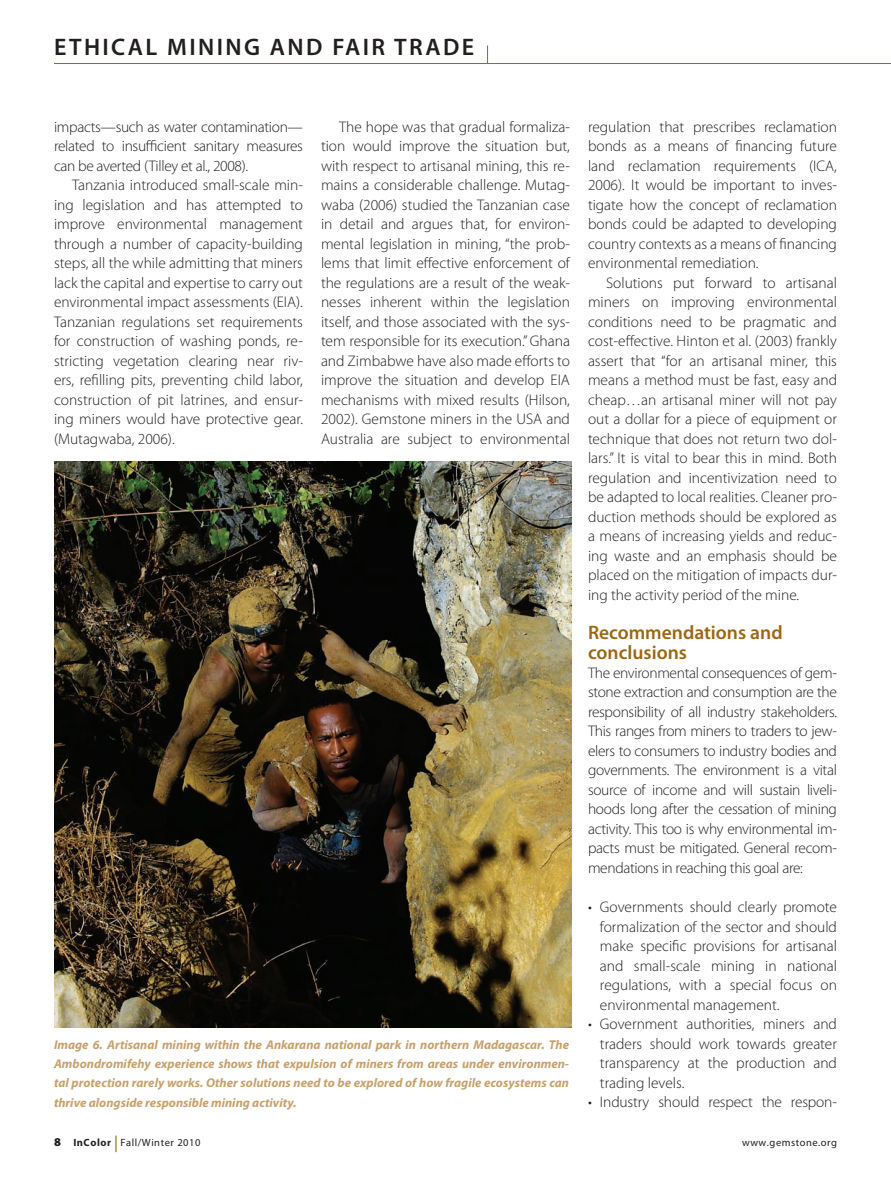
<style>
.page{position:relative;width:891px;height:1188px;background:#fff}
.page>*{position:absolute;margin:0;border:0;box-sizing:border-box;transform-origin:0 0}
.t1{font:600 24px "Myriad Pro";letter-spacing:.1em;color:#231f20}
.Subhead{font:600 19.5px/19.5px "Myriad Pro";color:#9e6512}
.Text-Indent{font:300 15.3px/19.5px "Myriad Pro";color:#231f20;text-align:justify}
.Text-NonIndent{font:300 15.3px/19.5px "Myriad Pro";letter-spacing:-.01em;color:#231f20;text-align:justify}
.t2{font:italic 700 12.75px/19.5px "Myriad Pro";color:#c7a06b;text-align:justify}
.t3{font:10.5px "Myriad Pro";letter-spacing:.05em;color:#231f20}
.s1{font-weight:900;font-size:12px}
.s2{font-weight:700}
.s3{font-size:16.5px;color:#9e6512}
</style>
<div class="page">
<hr style="left:54px;top:63px;width:837px;height:1px;background:#9e6512">
<svg style="left:487px;top:45px;width:1px;height:18px"></svg>
<img style="left:54px;top:461px;width:517px;height:566px">
<p class="t1" style="left:54px;top:33px;width:422px">ETHICAL MINING AND FAIR TRADE</p>
<p class="Text-Indent" style="left:321px;top:117px;width:251px;text-indent:18px">The hope was that gradual formaliza&shy;tion would improve the situation but, with respect to artisanal mining, this re&shy;mains a considerable challenge. Mutag&shy;waba (2006) studied the Tanzanian case in detail and argues that, for environ&shy;mental legislation in mining, “the prob&shy;lems that limit effective enforcement of the regulations are a result of the weak&shy;nesses inherent within the legislation itself, and those associated with the sys&shy;tem responsible for its execution.” Ghana and Zimbabwe have also made efforts to improve the situation and develop EIA mechanisms with mixed results (Hilson, 2002). Gemstone miners in the USA and Australia are subject to environmental</p>
<p class="Text-Indent" style="left:588px;top:117px;width:251px">regulation that prescribes reclamation bonds as a means of financing future land reclamation requirements (ICA, 2006). It would be important to inves&shy;tigate how the concept of reclamation bonds could be adapted to developing country contexts as a means of financing environmental remediation.</p>
<p class="Text-NonIndent" style="left:54px;top:117px;width:251px">impacts—such as water contamination— related to insufficient sanitary measures can be averted (Tilley et al., 2008).</p>
<p class="Text-Indent" style="left:54px;top:176px;width:251px;text-indent:18px">Tanzania introduced small-scale min&shy;ing legislation and has attempted to improve environmental management through a number of capacity-building steps, all the while admitting that miners lack the capital and expertise to carry out environmental impact assessments (EIA).<br>Tanzanian regulations set requirements for construction of washing ponds, re&shy;stricting vegetation clearing near riv&shy;ers, refilling pits, preventing child labor, construction of pit latrines, and ensur&shy;ing miners would have protective gear. (Mutagwaba, 2006).</p>
<p class="Text-Indent" style="left:588px;top:273px;width:251px;text-indent:18px">Solutions put forward to artisanal miners on improving environmental conditions need to be pragmatic and cost-effective. Hinton et al. (2003) frankly assert that “for an artisanal miner, this means a method must be fast, easy and cheap…an artisanal miner will not pay out a dollar for a piece of equipment or technique that does not return two dol&shy;lars.” It is vital to bear this in mind. Both regulation and incentivization need to be adapted to local realities. Cleaner pro&shy;duction methods should be explored as a means of increasing yields and reduc&shy;ing waste and an emphasis should be placed on the mitigation of impacts dur&shy;ing the activity period of the mine.</p>
<p class="Subhead" style="left:588px;top:623px;width:196px">Recommendations and conclusions</p>
<p class="Text-NonIndent" style="left:588px;top:663px;width:251px">The environmental consequences of gem&shy;stone extraction and consumption are the responsibility of all industry stakeholders.<br>This ranges from miners to traders to jew&shy;elers to consumers to industry bodies and governments. The environment is a vital source of income and will sustain liveli&shy;hoods long after the cessation of mining activity. This too is why environmental im&shy;pacts must be mitigated. General recom&shy;mendations in reaching this goal are:</p>
<p class="Text-NonIndent" style="left:600px;top:897px;width:239px;text-indent:-12px">• Governments should clearly promote formalization of the sector and should make specific provisions for artisanal and small-scale mining in national regulations, with a special focus on environmental management.</p>
<p class="Text-NonIndent" style="left:600px;top:1014px;width:239px;text-indent:-12px">• Government authorities, miners and traders should work towards greater transparency at the production and trading levels.</p>
<p class="Text-NonIndent" style="left:588px;top:1092px;width:250px">• Industry should respect the respon-</p>
<p class="t2" style="left:54px;top:1035px;width:517px">Image 6. Artisanal mining within the Ankarana national park in northern Madagascar. The Ambondromifehy experience shows that expulsion of miners from areas under environmen&shy;tal protection rarely works. Other solutions need to be explored of how fragile ecosystems can thrive alongside responsible mining activity.</p>
<p class="t3" style="left:54px;top:1137px;width:148px"><span class="s1">8</span> <span class="s2">InColor</span> <span class="s3">|</span> Fall/Winter 2010</p>
<p class="t3" style="left:742px;top:1137px;width:96px">www.gemstone.org</p>
</div>
